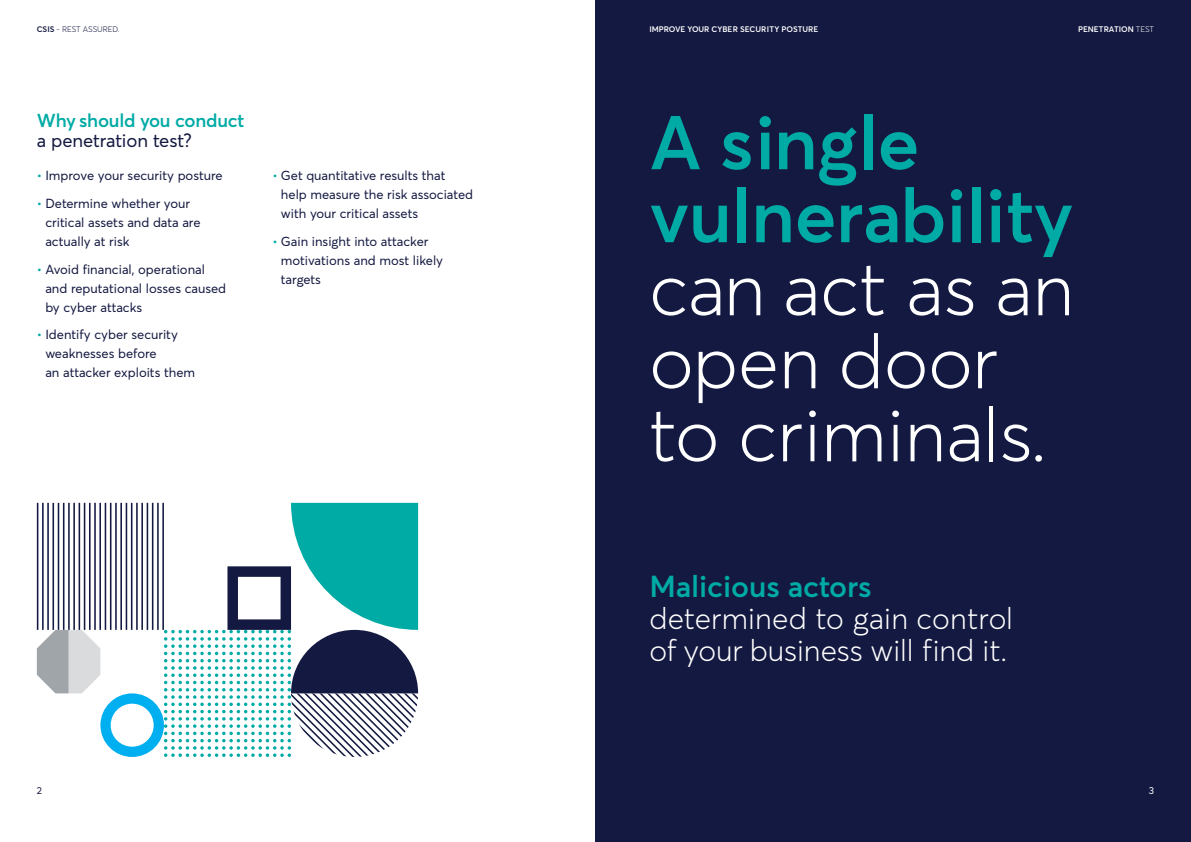
<style>
.page{position:relative;width:1191px;height:842px;background:#fff}
.page>*{position:absolute;margin:0;border:0;box-sizing:border-box;transform-origin:0 0}
.Quote_heading{font:300 75px/73px "Averta";color:#fff}
.t1{font:300 30px/32px "Averta";letter-spacing:-.005em;color:#fff}
.t2{font:600 30px "Averta";letter-spacing:-.005em;color:#00aaa5}
.Heading_1{font:600 18.5px/20px "Averta";letter-spacing:-.015em;color:#00aaa5}
.t3{font:13px/19px "Averta";color:#141941}
.t4{font:10px "Averta";color:#141941}
.t5{font:10px "Averta";color:#fff}
.t6{font:600 8px "Averta";letter-spacing:-.005em;color:#fff}
.t7{font:300 8px "Averta";letter-spacing:-.005em;color:#141941}
.s1{font-weight:600}
.s2{font-weight:300}
.s3{font-weight:400;color:#141941}
.s4{font-weight:600;color:#00aaa5}
.s5{color:#00aaa5}
</style>
<div class="page">
<div style="left:595px;top:0;width:596px;height:842px;background:#141941"></div>
<svg style="left:37px;top:503px;width:381px;height:254px"></svg>
<p class="t7" style="left:37px;top:24px;width:84px"><span class="s1">CSIS</span> - REST ASSURED.</p>
<p class="t6" style="left:649px;top:24px;width:171px">IMPROVE YOUR CYBER SECURITY POSTURE</p>
<p class="t6" style="left:1078px;top:24px;width:78px">PENETRATION <span class="s2">TEST</span></p>
<p class="Heading_1" style="left:37px;top:110px;width:209px">Why should you conduct <span class="s3">a penetration test?</span></p>
<p class="Quote_heading" style="left:649px;top:106px;width:426px"><span class="s4">A single vulnerability </span>can act as an open door to criminals.</p>
<p class="t3" style="left:281px;top:166px;width:194px;text-indent:-9px"><span class="s5">•</span> Get quantitative results that help measure the risk associated with your critical assets</p>
<p class="t3" style="left:281px;top:232px;width:164px;text-indent:-9px"><span class="s5">•</span> Gain insight into attacker motivations and most likely targets</p>
<p class="t3" style="left:37px;top:166px;width:187px"><span class="s5">•</span> Improve your security posture</p>
<p class="t3" style="left:45px;top:194px;width:157px;text-indent:-9px"><span class="s5">•</span> Determine whether your critical assets and data are actually at risk</p>
<p class="t3" style="left:45px;top:259px;width:182px;text-indent:-9px"><span class="s5">•</span> Avoid financial, operational and reputational losses caused by cyber attacks</p>
<p class="t3" style="left:45px;top:325px;width:151px;text-indent:-9px"><span class="s5">•</span> Identify cyber security weaknesses before<br>an attacker exploits them</p>
<p class="t2" style="left:649px;top:567px;width:224px">Malicious actors</p>
<p class="t1" style="left:649px;top:602px;width:365px">determined to gain control of your business will find it.</p>
<p class="t4" style="left:37px;top:785px;width:7px">2</p>
<p class="t5" style="left:1148px;top:785px;width:7px">3</p>
</div>
